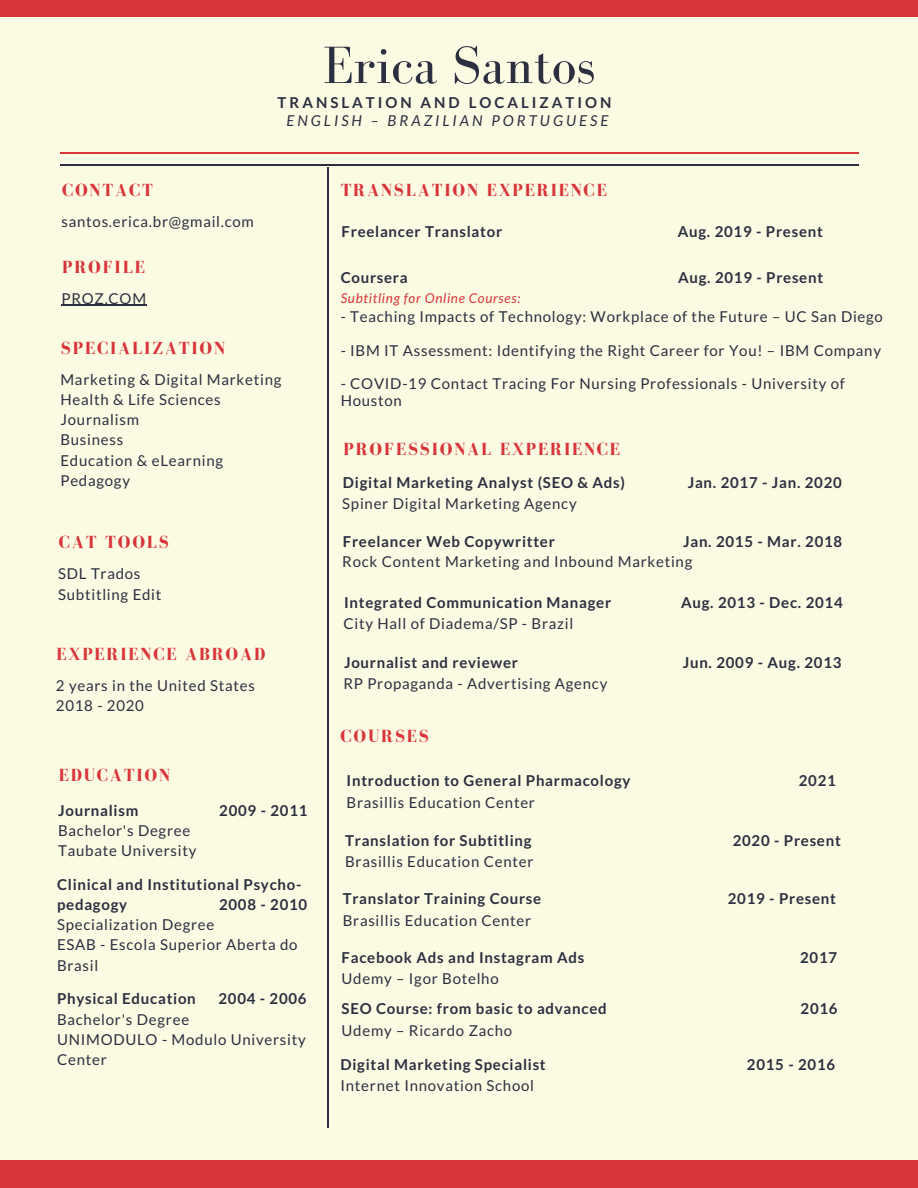
<style>
.page{position:relative;width:918px;height:1188px;background:#fbfae2}
.page>*{position:absolute;margin:0;border:0;box-sizing:border-box;transform-origin:0 0}
.t1{font:54px "Bodoni FLF";color:#2c2f3f}
.t2{font:700 18px "Bodoni FLF";letter-spacing:.1em;color:#d8353a}
.t3{font:15px/20.2px "Lato";letter-spacing:.05em;color:#2c2f3f}
.t4{font:700 15px/20.2px "Lato";letter-spacing:.05em;color:#2c2f3f}
.t5{font:italic 15px "Lato";letter-spacing:.2em;color:#2c2f3f}
.t6{font:700 15px "Lato";letter-spacing:.2em;color:#2c2f3f}
.t7{font:italic 13.5px "Lato";letter-spacing:.05em;color:#d8353a}
</style>
<div class="page">
<div style="left:0;top:0;width:918px;height:16px;background:#d8353a"></div>
<div style="left:0;top:1161px;width:918px;height:27px;background:#d8353a"></div>
<hr style="left:328px;top:167px;width:1px;height:961px;background:#2c2f3f">
<hr style="left:61px;top:164px;width:798px;height:1px;background:#2c2f3f">
<hr style="left:61px;top:153px;width:798px;height:1px;background:#d8353a">
<hr style="left:62px;top:305px;width:85px;height:1px;background:#2c2f3f">
<p class="t2" style="left:62px;top:180px;width:92px">CONTACT</p>
<p class="t3" style="left:62px;top:211px;width:194px">santos.erica.br@gmail.com</p>
<p class="t1" style="left:323px;top:36px;width:274px">Erica Santos</p>
<p class="t6" style="left:278px;top:93px;width:335px">TRANSLATION AND LOCALIZATION</p>
<p class="t5" style="left:286px;top:111px;width:324px">ENGLISH – BRAZILIAN PORTUGUESE</p>
<p class="t2" style="left:341px;top:180px;width:268px">TRANSLATION EXPERIENCE</p>
<p class="t4" style="left:342px;top:221px;width:162px">Freelancer Translator</p>
<p class="t4" style="left:678px;top:221px;width:147px">Aug. 2019 - Present</p>
<p class="t2" style="left:62px;top:257px;width:84px">PROFILE</p>
<p class="t3" style="left:62px;top:288px;width:86px">PROZ.COM</p>
<p class="t2" style="left:61px;top:338px;width:165px">SPECIALIZATION</p>
<p class="t3" style="left:60px;top:369px;width:223px">Marketing &amp; Digital Marketing</p>
<p class="t3" style="left:60px;top:389px;width:162px">Health &amp; Life Sciences</p>
<p class="t3" style="left:60px;top:409px;width:80px">Journalism</p>
<p class="t3" style="left:60px;top:430px;width:64px">Business</p>
<p class="t3" style="left:60px;top:450px;width:164px">Education &amp; eLearning</p>
<p class="t3" style="left:60px;top:470px;width:71px">Pedagogy</p>
<p class="t2" style="left:59px;top:533px;width:112px">CAT TOOLS</p>
<p class="t3" style="left:58px;top:563px;width:84px">SDL Trados</p>
<p class="t3" style="left:58px;top:584px;width:105px">Subtitling Edit</p>
<p class="t2" style="left:56px;top:644px;width:210px">EXPERIENCE ABROAD</p>
<p class="t3" style="left:56px;top:675px;width:201px">2 years in the United States</p>
<p class="t3" style="left:56px;top:695px;width:90px">2018 - 2020</p>
<p class="t2" style="left:59px;top:765px;width:113px">EDUCATION</p>
<p class="t4" style="left:58px;top:800px;width:82px">Journalism</p>
<p class="t4" style="left:219px;top:800px;width:90px">2009 - 2011</p>
<p class="t3" style="left:58px;top:820px;width:134px">Bachelor's Degree</p>
<p class="t3" style="left:58px;top:840px;width:140px">Taubate University</p>
<p class="t4" style="left:57px;top:874px;width:246px">Clinical and Institutional Psycho&shy;pedagogy</p>
<p class="t4" style="left:219px;top:894px;width:90px">2008 - 2010</p>
<p class="t3" style="left:57px;top:914px;width:159px">Specialization Degree</p>
<p class="t3" style="left:57px;top:934px;width:242px">ESAB - Escola Superior Aberta do<br>Brasil</p>
<p class="t4" style="left:57px;top:988px;width:140px">Physical Education</p>
<p class="t4" style="left:218px;top:988px;width:90px">2004 - 2006</p>
<p class="t3" style="left:57px;top:1009px;width:134px">Bachelor's Degree</p>
<p class="t3" style="left:57px;top:1029px;width:250px">UNIMODULO - Modulo University<br>Center</p>
<p class="t4" style="left:341px;top:267px;width:69px">Coursera</p>
<p class="t4" style="left:678px;top:267px;width:147px">Aug. 2019 - Present</p>
<p class="t7" style="left:341px;top:289px;width:181px">Subtitling for Online Courses:</p>
<p class="t3" style="left:341px;top:306px;width:544px">- Teaching Impacts of Technology: Workplace of the Future – UC San Diego</p>
<p class="t3" style="left:341px;top:340px;width:542px">- IBM IT Assessment: Identifying the Right Career for You! – IBM Company</p>
<p class="t3" style="left:341px;top:375px;width:506px;line-height:16.8px">- COVID-19 Contact Tracing For Nursing Professionals - University of<br>Houston</p>
<p class="t2" style="left:343px;top:439px;width:278px">PROFESSIONAL EXPERIENCE</p>
<p class="t4" style="left:343px;top:472px;width:284px">Digital Marketing Analyst (SEO &amp; Ads)</p>
<p class="t4" style="left:688px;top:472px;width:156px">Jan. 2017 - Jan. 2020</p>
<p class="t3" style="left:342px;top:493px;width:236px">Spiner Digital Marketing Agency</p>
<p class="t4" style="left:343px;top:531px;width:213px">Freelancer Web Copywritter</p>
<p class="t4" style="left:683px;top:531px;width:161px">Jan. 2015 - Mar. 2018</p>
<p class="t3" style="left:342px;top:551px;width:352px">Rock Content Marketing and Inbound Marketing</p>
<p class="t4" style="left:344px;top:592px;width:269px">Integrated Communication Manager</p>
<p class="t4" style="left:681px;top:592px;width:163px">Aug. 2013 - Dec. 2014</p>
<p class="t3" style="left:343px;top:613px;width:231px">City Hall of Diadema/SP - Brazil</p>
<p class="t4" style="left:344px;top:652px;width:175px">Journalist and reviewer</p>
<p class="t4" style="left:683px;top:652px;width:160px">Jun. 2009 - Aug. 2013</p>
<p class="t3" style="left:343px;top:673px;width:266px">RP Propaganda - Advertising Agency</p>
<p class="t2" style="left:341px;top:726px;width:90px">COURSES</p>
<p class="t4" style="left:347px;top:770px;width:285px">Introduction to General Pharmacology</p>
<p class="t4" style="left:799px;top:770px;width:39px">2021</p>
<p class="t3" style="left:347px;top:792px;width:190px">Brasillis Education Center</p>
<p class="t4" style="left:345px;top:830px;width:188px">Translation for Subtitling</p>
<p class="t4" style="left:733px;top:830px;width:110px">2020 - Present</p>
<p class="t3" style="left:345px;top:851px;width:190px">Brasillis Education Center</p>
<p class="t4" style="left:343px;top:888px;width:200px">Translator Training Course</p>
<p class="t4" style="left:728px;top:888px;width:110px">2019 - Present</p>
<p class="t3" style="left:343px;top:910px;width:190px">Brasillis Education Center</p>
<p class="t4" style="left:342px;top:947px;width:244px">Facebook Ads and Instagram Ads</p>
<p class="t4" style="left:800px;top:947px;width:39px">2017</p>
<p class="t3" style="left:342px;top:968px;width:159px">Udemy – Igor Botelho</p>
<p class="t4" style="left:342px;top:999px;width:267px">SEO Course: from basic to advanced</p>
<p class="t4" style="left:801px;top:999px;width:39px">2016</p>
<p class="t3" style="left:342px;top:1020px;width:172px">Udemy – Ricardo Zacho</p>
<p class="t4" style="left:341px;top:1054px;width:207px">Digital Marketing Specialist</p>
<p class="t4" style="left:747px;top:1054px;width:90px">2015 - 2016</p>
<p class="t3" style="left:341px;top:1075px;width:195px">Internet Innovation School</p>
</div>
